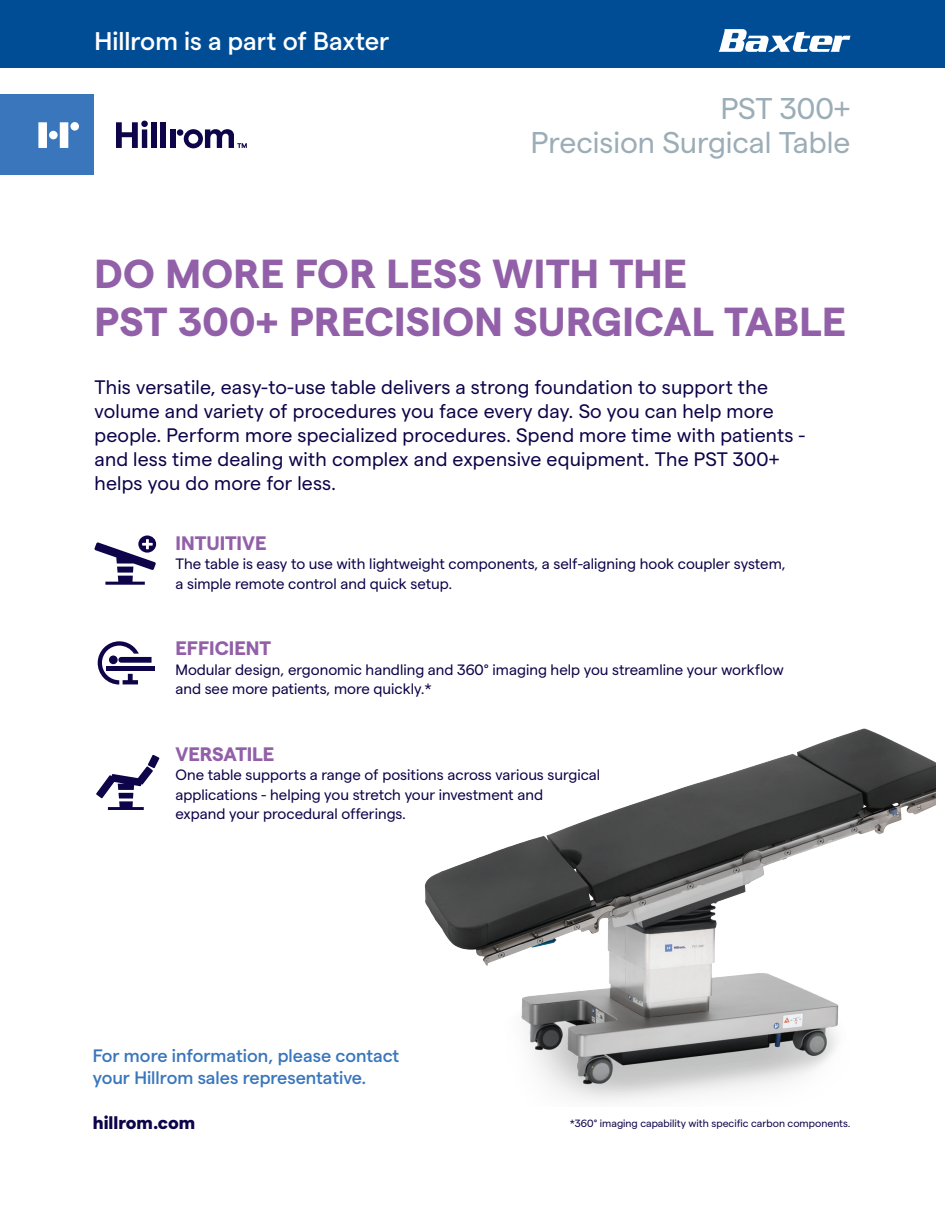
<style>
.page{position:relative;width:945px;height:1215px;background:#fff}
.page>*{position:absolute;margin:0;border:0;box-sizing:border-box;transform-origin:0 0}
.t1{font:700 40.5px/48.6px "Matter";letter-spacing:.01em;color:#9260a8}
.t2{font:30px/34.5px "Matter";color:#9badb7;text-align:right}
.t3{font:500 25.5px "Matter";color:#fff}
.t4{font:19.5px/24px "Matter";letter-spacing:.01em;color:#0d0449}
.t5{font:700 19.5px "Matter";color:#9260a8}
.t6{font:500 18px/22.5px "Matter";color:#3976bc}
.t7{font:800 18px "Matter";color:#0d0449}
.t8{font:15px/19.5px "Matter";color:#0d0449}
.t9{font:10.5px "Matter";color:#0d0449}
</style>
<div class="page">
<div style="left:0;top:0;width:945px;height:68px;background:#014d95"></div>
<svg style="left:719px;top:29px;width:132px;height:23px"></svg>
<img style="left:424px;top:728px;width:512px;height:373px">
<svg style="left:94px;top:536px;width:62px;height:49px"></svg>
<svg style="left:96px;top:755px;width:63px;height:55px"></svg>
<div style="left:107px;top:666px;width:48px;height:5px;background:#0d0449"></div>
<svg style="left:98px;top:641px;width:54px;height:44px"></svg>
<div style="left:0;top:94px;width:18px;height:82px;background:#3976bc"></div>
<div style="left:13px;top:94px;width:81px;height:82px;background:#3976bc"></div>
<svg style="left:38px;top:122px;width:9px;height:26px"></svg>
<svg style="left:60px;top:122px;width:8px;height:26px"></svg>
<div style="left:70px;top:122px;width:9px;height:9px;background:#fff;border-radius:50%"></div>
<div style="left:151px;top:122px;width:6px;height:26px;background:#0d0449"></div>
<div style="left:161px;top:122px;width:5px;height:26px;background:#0d0449"></div>
<div style="left:170px;top:129px;width:6px;height:19px;background:#0d0449"></div>
<div style="left:177px;top:129px;width:6px;height:7px;background:#0d0449;border-radius:50%"></div>
<svg style="left:116px;top:121px;width:32px;height:27px"></svg>
<div style="left:49px;top:131px;width:9px;height:8px;background:#fff;border-radius:50%"></div>
<svg style="left:184px;top:129px;width:63px;height:19px"></svg>
<h3 class="t3" style="left:94px;top:23px;width:296px">Hillrom is a part of Baxter</h3>
<h2 class="t2" style="left:531px;top:89px;width:321px">PST 300+<br>Precision Surgical Table</h2>
<h1 class="t1" style="left:94px;top:246px;width:753px">DO MORE FOR LESS WITH THE<br>PST 300+ PRECISION SURGICAL TABLE</h1>
<p class="t4" style="left:94px;top:373px;width:712px">This versatile, easy-to-use table delivers a strong foundation to support the volume and variety of procedures you face every day. So you can help more people. Perform more specialized procedures. Spend more time with patients - and less time dealing with complex and expensive equipment. The PST 300+ helps you do more for less.</p>
<h3 class="t5" style="left:176px;top:528px;width:93px">INTUITIVE</h3>
<p class="t8" style="left:176px;top:553px;width:612px">The table is easy to use with lightweight components, a self-aligning hook coupler system, a simple remote control and quick setup.</p>
<h3 class="t5" style="left:176px;top:634px;width:97px">EFFICIENT</h3>
<p class="t8" style="left:176px;top:658px;width:610px">Modular design, ergonomic handling and 360° imaging help you streamline your workflow and see more patients, more quickly.*</p>
<h3 class="t5" style="left:176px;top:739px;width:100px">VERSATILE</h3>
<p class="t8" style="left:176px;top:764px;width:426px">One table supports a range of positions across various surgical applications - helping you stretch your investment and<br>expand your procedural offerings.</p>
<p class="t6" style="left:93px;top:1043px;width:308px">For more information, please contact your Hillrom sales representative.</p>
<p class="t7" style="left:93px;top:1110px;width:104px">hillrom.com</p>
<p class="t9" style="left:570px;top:1115px;width:282px">*360° imaging capability with specific carbon components.</p>
</div>
